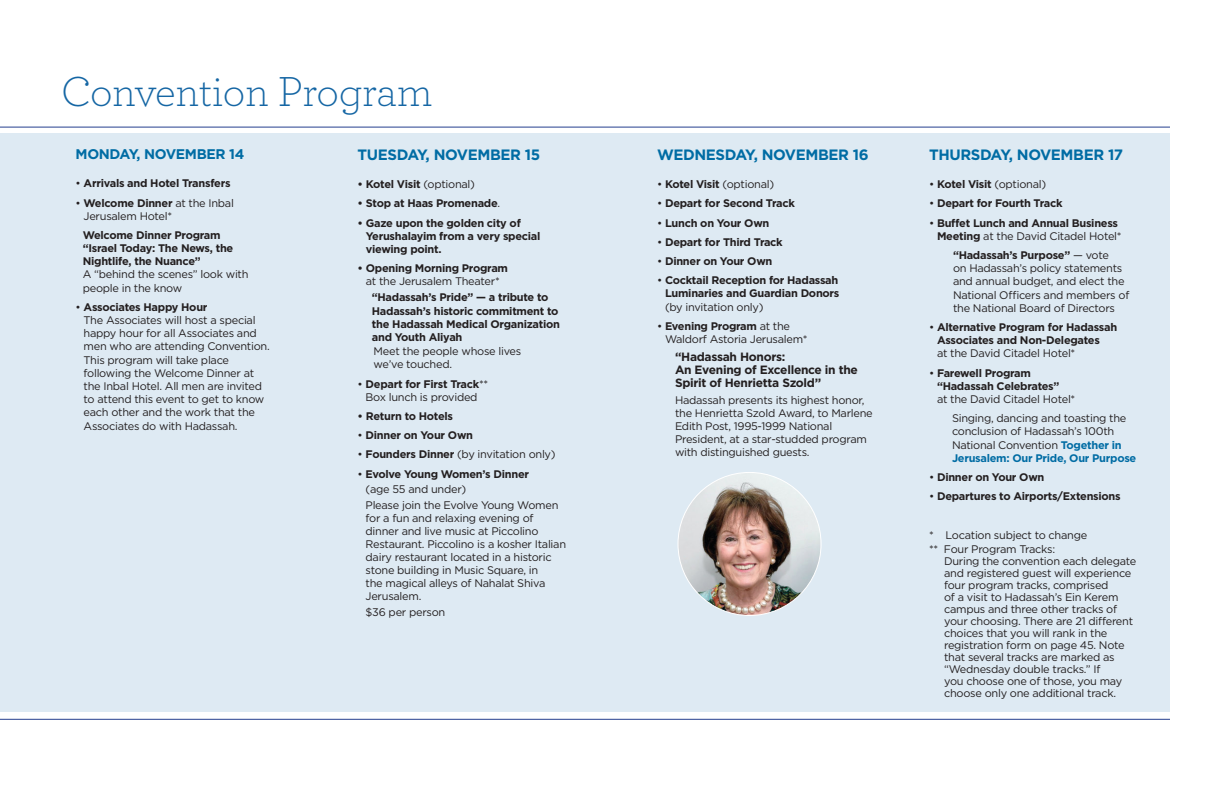
<style>
.page{position:relative;width:1224px;height:792px;background:#fff}
.page>*{position:absolute;margin:0;border:0;box-sizing:border-box;transform-origin:0 0}
.t1{font:300 44px "Archer";letter-spacing:-.01em;color:#1566a4}
.t2{font:700 15px "Gotham";letter-spacing:-.025em;color:#006ca4}
.t3{font:700 14px "Gotham";letter-spacing:-.025em;color:#006ca4}
.t4{font:700 12px/12.9px "Gotham";letter-spacing:-.025em;color:#231f20}
.t5{font:11px/13.2px "Gotham";letter-spacing:-.025em;color:#231f20}
.t6{font:700 11px/13.2px "Gotham";letter-spacing:-.025em;color:#231f20}
.s1{font-weight:400}
.s2{font-weight:700}
.s3{font-weight:700;color:#006ca4}
</style>
<div class="page">
<div style="left:0;top:133px;width:1170px;height:579px;background:#deeaf3"></div>
<hr style="left:0;top:127px;width:1170px;height:1px;background:#253f8e">
<hr style="left:0;top:719px;width:1170px;height:1px;background:#253f8e">
<img style="left:678px;top:472px;width:142px;height:144px">
<h1 class="t1" style="left:61px;top:62px;width:373px">Convention Program</h1>
<p class="t3" style="left:76px;top:145px;width:170px">MONDAY, NOVEMBER 14</p>
<p class="t6" style="left:76px;top:177px;width:156px"><span class="s1">•</span> Arrivals and Hotel Transfers</p>
<p class="t5" style="left:84px;top:196px;width:152px;text-indent:-8px">• <span class="s2">Welcome Dinner</span> at the Inbal<br>Jerusalem Hotel*</p>
<p class="t6" style="left:83px;top:228px;width:152px">Welcome Dinner Program “Israel Today: The News, the<br>Nightlife, the Nuance”</p>
<p class="t5" style="left:83px;top:268px;width:167px">A “behind the scenes” look with people in the know</p>
<p class="t5" style="left:84px;top:300px;width:188px;text-indent:-8px">• <span class="s2">Associates Happy Hour<br></span>The Associates will host a special happy hour for all Associates and men who are attending Convention.<br>This program will take place following the Welcome Dinner at the Inbal Hotel. All men are invited to attend this event to get to know each other and the work that the<br>Associates do with Hadassah.</p>
<h2 class="t2" style="left:358px;top:145px;width:184px">TUESDAY, NOVEMBER 15</h2>
<p class="t6" style="left:358px;top:178px;width:119px">• Kotel Visit <span class="s1">(optional)</span></p>
<p class="t6" style="left:358px;top:197px;width:144px">• Stop at Haas Promenade<span class="s1">.</span></p>
<p class="t6" style="left:366px;top:216px;width:176px;text-indent:-8px">• Gaze upon the golden city of<br>Yerushalayim from a very special viewing point.</p>
<p class="t6" style="left:358px;top:262px;width:152px">• Opening Morning Program</p>
<p class="t5" style="left:366px;top:275px;width:136px">at the Jerusalem Theater*</p>
<p class="t6" style="left:372px;top:291px;width:190px">“Hadassah’s Pride” — a tribute to<br>Hadassah’s historic commitment to the Hadassah Medical Organization and Youth Aliyah</p>
<p class="t5" style="left:374px;top:344px;width:149px">Meet the people whose lives we’ve touched.</p>
<p class="t5" style="left:358px;top:377px;width:132px;text-align:center">• <span class="s2">Depart for First Track</span>**<br>Box lunch is provided</p>
<p class="t6" style="left:358px;top:409px;width:97px">• Return to Hotels</p>
<p class="t6" style="left:358px;top:429px;width:117px"><span class="s1">•</span> Dinner on Your Own</p>
<p class="t5" style="left:358px;top:448px;width:200px">• <span class="s2">Founders Dinner</span> (by invitation only)</p>
<p class="t6" style="left:366px;top:466px;width:165px;line-height:15px;text-indent:-8px"><span class="s1">•</span> Evolve Young Women’s Dinner <span class="s1">(age 55 and under)</span></p>
<p class="t5" style="left:366px;top:498px;width:202px">Please join the Evolve Young Women for a fun and relaxing evening of dinner and live music at Piccolino<br>Restaurant. Piccolino is a kosher Italian dairy restaurant located in a historic stone building in Music Square, in<br>the magical alleys of Nahalat Shiva<br>Jerusalem.</p>
<p class="t5" style="left:366px;top:605px;width:81px">$36 per person</p>
<h2 class="t2" style="left:657px;top:145px;width:213px">WEDNESDAY, NOVEMBER 16</h2>
<p class="t5" style="left:657px;top:177px;width:119px">• <span class="s2">Kotel Visit</span> (optional)</p>
<p class="t6" style="left:657px;top:197px;width:139px"><span class="s1">•</span> Depart for Second Track</p>
<p class="t6" style="left:657px;top:216px;width:114px"><span class="s1">•</span> Lunch on Your Own</p>
<p class="t6" style="left:657px;top:235px;width:127px"><span class="s1">•</span> Depart for Third Track</p>
<p class="t6" style="left:657px;top:254px;width:117px"><span class="s1">•</span> Dinner on Your Own</p>
<p class="t6" style="left:657px;top:274px;width:184px;text-align:right"><span class="s1">•</span> Cocktail Reception for Hadassah<br>Luminaries and Guardian Donors</p>
<p class="t5" style="left:665px;top:300px;width:100px">(by invitation only)</p>
<p class="t5" style="left:665px;top:319px;width:144px;text-indent:-8px">• <span class="s2">Evening Program</span> at the<br>Waldorf Astoria Jerusalem*</p>
<p class="t4" style="left:675px;top:350px;width:184px">“Hadassah Honors:<br>An Evening of Excellence in the<br>Spirit of Henrietta Szold”</p>
<p class="t5" style="left:675px;top:393px;width:199px">Hadassah presents its highest honor, the Henrietta Szold Award, to Marlene Edith Post, 1995-1999 National President, at a star-studded program with distinguished guests.</p>
<h2 class="t2" style="left:929px;top:145px;width:196px">THURSDAY, NOVEMBER 17</h2>
<p class="t5" style="left:929px;top:177px;width:119px">• <span class="s2">Kotel Visit</span> (optional)</p>
<p class="t6" style="left:929px;top:197px;width:135px"><span class="s1">•</span> Depart for Fourth Track</p>
<p class="t6" style="left:937px;top:216px;width:186px;text-indent:-8px"><span class="s1">•</span> Buffet Lunch and Annual Business<br>Meeting <span class="s1">at the David Citadel Hotel*</span></p>
<p class="t5" style="left:953px;top:248px;width:178px"><span class="s2">“Hadassah’s Purpose”</span> — vote<br>on Hadassah’s policy statements and annual budget, and elect the<br>National Officers and members of the National Board of Directors</p>
<p class="t6" style="left:937px;top:320px;width:182px;text-indent:-8px"><span class="s1">•</span> Alternative Program for Hadassah<br>Associates and Non-Delegates</p>
<p class="t5" style="left:937px;top:347px;width:140px">at the David Citadel Hotel*</p>
<p class="t6" style="left:937px;top:366px;width:124px;text-indent:-8px"><span class="s1">•</span> Farewell Program “Hadassah Celebrates”</p>
<p class="t5" style="left:952px;top:389px;width:176px;line-height:19.2px;text-indent:-15px">at the David Citadel Hotel*<br>Singing, dancing and toasting the</p>
<p class="t5" style="left:952px;top:425px;width:186px">conclusion of Hadassah’s 100th<br>National Convention <span class="s3">Together in<br>Jerusalem: Our Pride, Our Purpose</span></p>
<p class="t6" style="left:929px;top:470px;width:117px"><span class="s1">•</span> Dinner on Your Own</p>
<p class="t6" style="left:929px;top:490px;width:193px"><span class="s1">•</span> Departures to Airports/Extensions</p>
<p class="t5" style="left:929px;top:527px;width:160px;line-height:14px">* Location subject to change ** Four Program Tracks:</p>
<p class="t5" style="left:944px;top:554px;width:194px;line-height:12px">During the convention each delegate and registered guest will experience four program tracks, comprised<br>of a visit to Hadassah’s Ein Kerem campus and three other tracks of your choosing. There are 21 different choices that you will rank in the registration form on page 45. Note that several tracks are marked as “Wednesday double tracks.” If<br>you choose one of those, you may choose only one additional track.</p>
</div>
